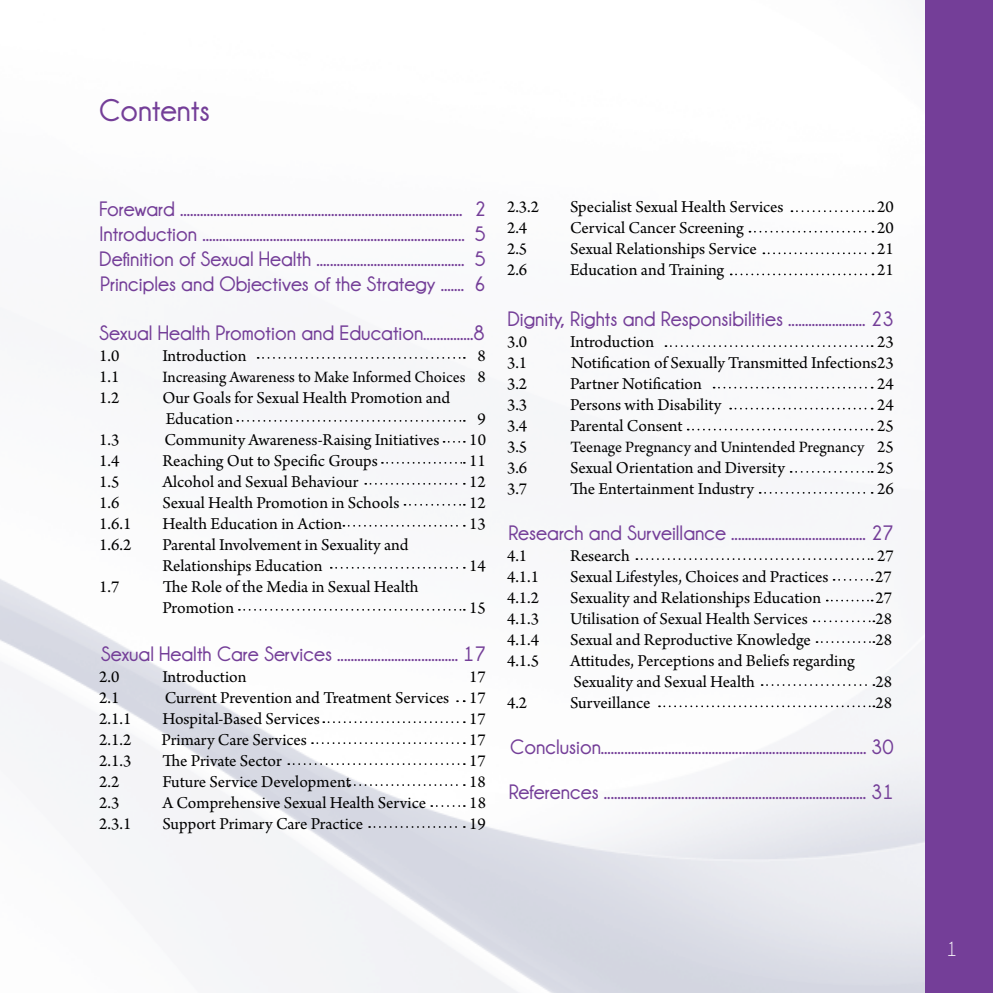
<style>
.page{position:relative;width:993px;height:993px;background:#fff}
.page>*{position:absolute;margin:0;border:0;box-sizing:border-box;transform-origin:0 0}
.t1{font:700 31.5px "Champagne&Limousines";color:#743e98}
.t2{font:700 21px/25.2px "Champagne&Limousines";color:#743e98;text-align:justify}
.t3{font:21px "Champagne&Limousines";color:#fff}
.t4{font:17.5px/21px "Arno Pro";color:#000}
.t5{font:16.62px "Arno Pro";letter-spacing:-.005em;color:#000}
.s1{font-size:17.5px}
</style>
<div class="page">
<img style="left:0;top:0;width:924px;height:992px">
<div style="left:924px;top:0;width:68px;height:992px;background:#743e98"></div>
<svg style="left:312px;top:742px;width:152px;height:1px"></svg>
<svg style="left:323px;top:721px;width:141px;height:1px"></svg>
<svg style="left:239px;top:608px;width:225px;height:2px"></svg>
<svg style="left:330px;top:566px;width:134px;height:2px"></svg>
<svg style="left:343px;top:524px;width:121px;height:2px"></svg>
<svg style="left:833px;top:578px;width:39px;height:2px"></svg>
<svg style="left:636px;top:558px;width:236px;height:1px"></svg>
<svg style="left:826px;top:599px;width:46px;height:2px"></svg>
<svg style="left:816px;top:641px;width:58px;height:1px"></svg>
<svg style="left:813px;top:620px;width:61px;height:2px"></svg>
<svg style="left:761px;top:684px;width:113px;height:1px"></svg>
<svg style="left:658px;top:705px;width:216px;height:2px"></svg>
<svg style="left:759px;top:492px;width:113px;height:1px"></svg>
<svg style="left:687px;top:428px;width:185px;height:2px"></svg>
<svg style="left:790px;top:471px;width:82px;height:1px"></svg>
<svg style="left:730px;top:407px;width:142px;height:2px"></svg>
<svg style="left:713px;top:386px;width:159px;height:2px"></svg>
<svg style="left:665px;top:345px;width:207px;height:2px"></svg>
<svg style="left:730px;top:273px;width:143px;height:2px"></svg>
<svg style="left:763px;top:252px;width:110px;height:2px"></svg>
<svg style="left:749px;top:231px;width:124px;height:1px"></svg>
<svg style="left:791px;top:210px;width:82px;height:2px"></svg>
<svg style="left:404px;top:504px;width:60px;height:1px"></svg>
<svg style="left:365px;top:483px;width:99px;height:1px"></svg>
<svg style="left:382px;top:462px;width:82px;height:1px"></svg>
<svg style="left:443px;top:441px;width:21px;height:1px"></svg>
<svg style="left:237px;top:420px;width:227px;height:1px"></svg>
<svg style="left:257px;top:357px;width:207px;height:1px"></svg>
<svg style="left:288px;top:763px;width:176px;height:1px"></svg>
<svg style="left:349px;top:784px;width:115px;height:1px"></svg>
<svg style="left:431px;top:804px;width:33px;height:2px"></svg>
<svg style="left:369px;top:825px;width:95px;height:2px"></svg>
<h1 class="t1" style="left:99px;top:93px;width:112px">Contents</h1>
<p class="t2" style="left:99px;top:196px;width:388px">Foreward .................................................................................... 2<br>Introduction .............................................................................. 5<br>Definition of Sexual Health ............................................ 5<br>Principles and Objectives of the Strategy ....... 6</p>
<p class="t2" style="left:99px;top:320px;width:387px">Sexual Health Promotion and Education...............8</p>
<p class="t4" style="left:99px;top:346px;width:22px">1.0</p>
<p class="t4" style="left:162px;top:346px;width:86px">Introduction</p>
<p class="t4" style="left:477px;top:346px;width:10px">8</p>
<p class="t4" style="left:99px;top:367px;width:22px">1.1</p>
<p class="t5" style="left:162px;top:367px;width:325px">Increasing Awareness to Make Informed Choices <span class="s1">8</span></p>
<p class="t4" style="left:99px;top:388px;width:22px">1.2</p>
<p class="t4" style="left:162px;top:388px;width:289px">Our Goals for Sexual Health Promotion and<br>Education</p>
<p class="t4" style="left:477px;top:409px;width:10px">9</p>
<p class="t4" style="left:99px;top:430px;width:22px">1.3</p>
<p class="t4" style="left:164px;top:430px;width:276px">Community Awareness-Raising Initiatives</p>
<p class="t4" style="left:469px;top:430px;width:18px">10</p>
<p class="t4" style="left:99px;top:451px;width:22px">1.4</p>
<p class="t4" style="left:162px;top:451px;width:217px">Reaching Out to Specific Groups</p>
<p class="t4" style="left:469px;top:451px;width:18px">11</p>
<p class="t4" style="left:99px;top:472px;width:22px">1.5</p>
<p class="t4" style="left:162px;top:472px;width:197px">Alcohol and Sexual Behaviour</p>
<p class="t4" style="left:469px;top:472px;width:18px">12</p>
<p class="t4" style="left:99px;top:493px;width:22px">1.6</p>
<p class="t4" style="left:162px;top:493px;width:238px">Sexual Health Promotion in Schools</p>
<p class="t4" style="left:469px;top:493px;width:18px">12</p>
<p class="t4" style="left:99px;top:514px;width:34px">1.6.1</p>
<p class="t4" style="left:162px;top:514px;width:181px">Health Education in Action</p>
<p class="t4" style="left:469px;top:514px;width:18px">13</p>
<p class="t4" style="left:99px;top:535px;width:34px">1.6.2</p>
<p class="t4" style="left:162px;top:535px;width:248px">Parental Involvement in Sexuality and<br>Relationships Education</p>
<p class="t4" style="left:469px;top:556px;width:18px">14</p>
<p class="t4" style="left:99px;top:577px;width:22px">1.7</p>
<p class="t4" style="left:162px;top:577px;width:258px">The Role of the Media in Sexual Health<br>Promotion</p>
<p class="t4" style="left:469px;top:598px;width:18px">15</p>
<p class="t2" style="left:101px;top:641px;width:386px">Sexual Health Care Services .................................... 17</p>
<p class="t4" style="left:99px;top:667px;width:22px">2.0</p>
<p class="t4" style="left:162px;top:667px;width:86px">Introduction</p>
<p class="t4" style="left:469px;top:667px;width:18px">17</p>
<p class="t4" style="left:99px;top:688px;width:22px">2.1</p>
<p class="t4" style="left:165px;top:688px;width:323px">Current Prevention and Treatment Services 17</p>
<p class="t4" style="left:99px;top:709px;width:34px">2.1.1</p>
<p class="t4" style="left:162px;top:709px;width:159px">Hospital-Based Services</p>
<p class="t4" style="left:469px;top:709px;width:18px">17</p>
<p class="t4" style="left:99px;top:730px;width:34px">2.1.2</p>
<p class="t4" style="left:161px;top:730px;width:147px">Primary Care Services</p>
<p class="t4" style="left:469px;top:730px;width:18px">17</p>
<p class="t4" style="left:99px;top:751px;width:34px">2.1.3</p>
<p class="t4" style="left:162px;top:751px;width:121px">The Private Sector</p>
<p class="t4" style="left:469px;top:751px;width:18px">17</p>
<p class="t4" style="left:99px;top:772px;width:22px">2.2</p>
<p class="t4" style="left:162px;top:772px;width:190px">Future Service Development</p>
<p class="t4" style="left:469px;top:772px;width:18px">18</p>
<p class="t4" style="left:99px;top:793px;width:22px">2.3</p>
<p class="t4" style="left:162px;top:793px;width:265px">A Comprehensive Sexual Health Service</p>
<p class="t4" style="left:469px;top:793px;width:18px">18</p>
<p class="t4" style="left:99px;top:814px;width:34px">2.3.1</p>
<p class="t4" style="left:162px;top:814px;width:202px">Support Primary Care Practice</p>
<p class="t4" style="left:469px;top:814px;width:18px">19</p>
<p class="t4" style="left:507px;top:197px;width:34px">2.3.2</p>
<p class="t4" style="left:570px;top:197px;width:215px">Specialist Sexual Health Services</p>
<p class="t4" style="left:876px;top:197px;width:18px">20</p>
<p class="t4" style="left:507px;top:218px;width:22px">2.4</p>
<p class="t4" style="left:570px;top:218px;width:175px">Cervical Cancer Screening</p>
<p class="t4" style="left:876px;top:218px;width:18px">20</p>
<p class="t4" style="left:507px;top:239px;width:22px">2.5</p>
<p class="t4" style="left:570px;top:239px;width:188px">Sexual Relationships Service</p>
<p class="t4" style="left:876px;top:239px;width:18px">21</p>
<p class="t4" style="left:507px;top:260px;width:22px">2.6</p>
<p class="t4" style="left:570px;top:260px;width:156px">Education and Training</p>
<p class="t4" style="left:876px;top:260px;width:18px">21</p>
<p class="t2" style="left:507px;top:306px;width:388px">Dignity, Rights and Responsibilities ....................... 23</p>
<p class="t4" style="left:507px;top:332px;width:22px">3.0</p>
<p class="t4" style="left:570px;top:332px;width:86px">Introduction</p>
<p class="t4" style="left:876px;top:332px;width:18px">23</p>
<p class="t4" style="left:507px;top:353px;width:22px">3.1</p>
<p class="t4" style="left:571px;top:353px;width:324px">Notification of Sexually Transmitted Infections23</p>
<p class="t4" style="left:507px;top:374px;width:22px">3.2</p>
<p class="t4" style="left:570px;top:374px;width:133px">Partner Notification</p>
<p class="t4" style="left:876px;top:374px;width:18px">24</p>
<p class="t4" style="left:507px;top:395px;width:22px">3.3</p>
<p class="t4" style="left:570px;top:395px;width:153px">Persons with Disability</p>
<p class="t4" style="left:876px;top:395px;width:18px">24</p>
<p class="t4" style="left:507px;top:416px;width:22px">3.4</p>
<p class="t4" style="left:570px;top:416px;width:114px">Parental Consent</p>
<p class="t4" style="left:876px;top:416px;width:18px">25</p>
<p class="t4" style="left:507px;top:437px;width:22px">3.5</p>
<p class="t5" style="left:570px;top:437px;width:324px">Teenage Pregnancy and Unintended Pregnancy <span class="s1">25</span></p>
<p class="t4" style="left:507px;top:458px;width:22px">3.6</p>
<p class="t4" style="left:570px;top:458px;width:216px">Sexual Orientation and Diversity</p>
<p class="t4" style="left:876px;top:458px;width:18px">25</p>
<p class="t4" style="left:507px;top:479px;width:22px">3.7</p>
<p class="t4" style="left:570px;top:479px;width:185px">The Entertainment Industry</p>
<p class="t4" style="left:876px;top:479px;width:18px">26</p>
<p class="t2" style="left:508px;top:520px;width:387px">Research and Surveillance ........................................ 27</p>
<p class="t4" style="left:507px;top:546px;width:22px">4.1</p>
<p class="t4" style="left:570px;top:546px;width:61px">Research</p>
<p class="t4" style="left:876px;top:546px;width:18px">27</p>
<p class="t4" style="left:507px;top:567px;width:34px">4.1.1</p>
<p class="t4" style="left:570px;top:567px;width:260px">Sexual Lifestyles, Choices and Practices</p>
<p class="t4" style="left:874px;top:567px;width:18px">27</p>
<p class="t4" style="left:507px;top:588px;width:34px">4.1.2</p>
<p class="t4" style="left:570px;top:588px;width:252px">Sexuality and Relationships Education</p>
<p class="t4" style="left:875px;top:588px;width:18px">27</p>
<p class="t4" style="left:507px;top:609px;width:34px">4.1.3</p>
<p class="t4" style="left:570px;top:609px;width:239px">Utilisation of Sexual Health Services</p>
<p class="t4" style="left:875px;top:609px;width:18px">28</p>
<p class="t4" style="left:507px;top:630px;width:34px">4.1.4</p>
<p class="t4" style="left:570px;top:630px;width:242px">Sexual and Reproductive Knowledge</p>
<p class="t4" style="left:875px;top:630px;width:18px">28</p>
<p class="t4" style="left:507px;top:651px;width:34px">4.1.5</p>
<p class="t4" style="left:570px;top:651px;width:286px">Attitudes, Perceptions and Beliefs regarding<br>Sexuality and Sexual Health</p>
<p class="t4" style="left:875px;top:672px;width:18px">28</p>
<p class="t4" style="left:507px;top:693px;width:22px">4.2</p>
<p class="t4" style="left:570px;top:693px;width:82px">Surveillance</p>
<p class="t4" style="left:875px;top:693px;width:18px">28</p>
<p class="t2" style="left:508px;top:724px;width:386px;line-height:44.4px">Conclusion............................................................................... 30<br>References .............................................................................. 31</p>
<p class="t3" style="left:946px;top:936px;width:12px">1</p>
</div>
